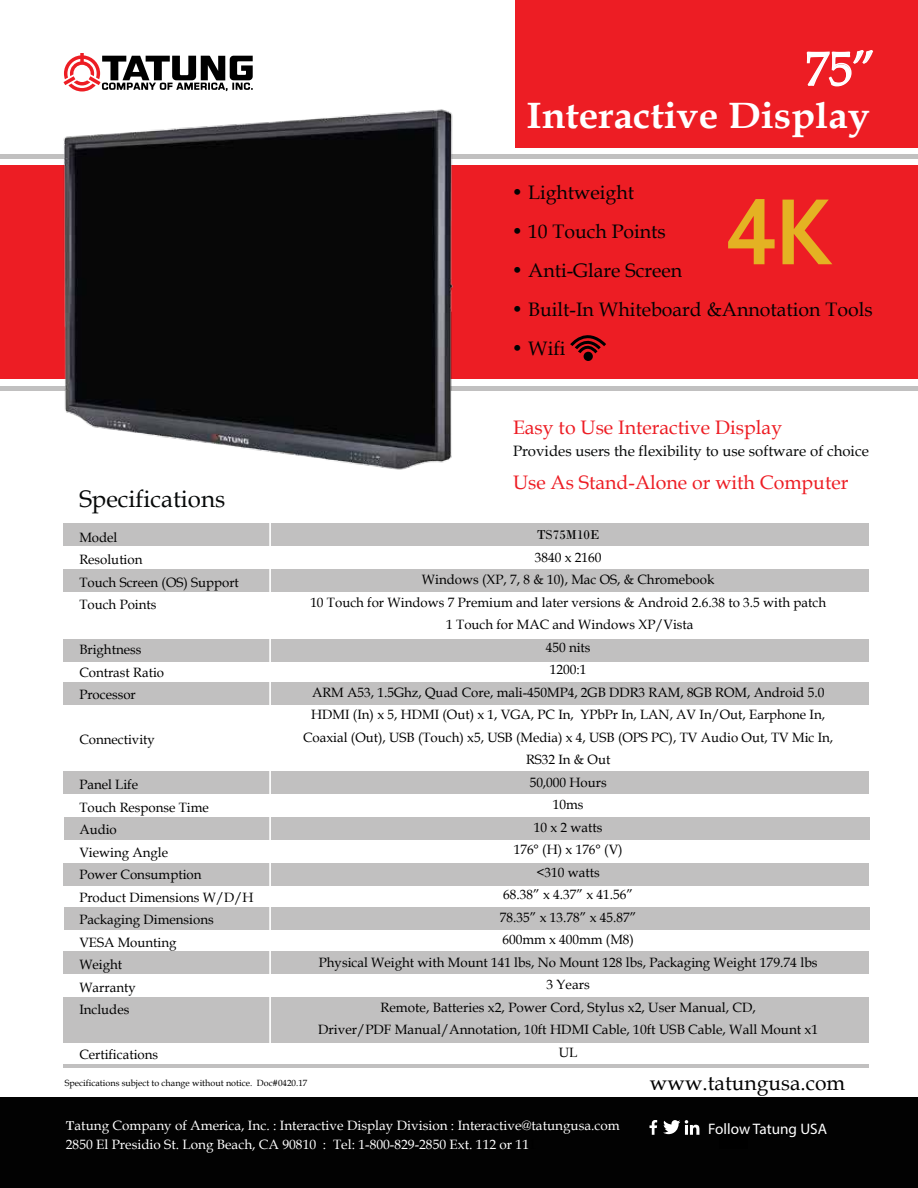
<style>
.page{position:relative;width:918px;height:1188px;background:#fff}
.page>*{position:absolute;margin:0;border:0;box-sizing:border-box;transform-origin:0 0}
.t1{font:700 107.85px "Mr Eaves XL Mod OT";color:#e4b223;scale:.86 1}
.t2{font:47.1px "Book Antiqua";color:#fff}
.t3{font:700 36.6px "Book Antiqua";color:#fff;scale:1.07 1}
.t4{font:24px "Book Antiqua";color:#070909}
.t5{font:21px "Book Antiqua";color:#020202}
.t6{font:19.5px "Book Antiqua";color:#020202}
.t7{font:19.5px "Book Antiqua";color:#ed1d24}
.t8{font:15.3px "Myriad Pro";color:#fff}
.t9{font:15px "Book Antiqua";color:#070909}
.t10{font:13.5px/22.5px "Book Antiqua";color:#000}
.t11{font:13.5px/19.5px "Book Antiqua";color:#fff}
.t12{font:13.5px "Bodoni";color:#000}
.t13{font:9px "Book Antiqua";color:#000}
.s1{font-family:"Bodoni"}
.s2{color:#000}
</style>
<div class="page">
<div style="left:63px;top:997px;width:805px;height:45px;background:#c1c0c0"></div>
<div style="left:63px;top:951px;width:805px;height:23px;background:#c1c0c0"></div>
<div style="left:63px;top:524px;width:805px;height:22px;background:#c1c0c0"></div>
<div style="left:0;top:1098px;width:918px;height:90px;background:#020202"></div>
<svg style="left:63px;top:53px;width:190px;height:39px"></svg>
<div style="left:515px;top:0;width:403px;height:148px;background:#ed1d24"></div>
<svg style="left:806px;top:50px;width:68px;height:37px"></svg>
<div style="left:0;top:166px;width:918px;height:213px;background:#ed1d24"></div>
<svg style="left:570px;top:335px;width:36px;height:22px"></svg>
<div style="left:584px;top:352px;width:9px;height:9px;background:#000;border-radius:50%"></div>
<div style="left:0;top:154px;width:918px;height:5px;background:#c1c0c0"></div>
<div style="left:0;top:386px;width:918px;height:5px;background:#c1c0c0"></div>
<img style="left:52px;top:109px;width:409px;height:361px">
<div style="left:63px;top:569px;width:805px;height:23px;background:#c1c0c0"></div>
<div style="left:63px;top:639px;width:805px;height:22px;background:#c1c0c0"></div>
<div style="left:63px;top:682px;width:805px;height:23px;background:#c1c0c0"></div>
<div style="left:63px;top:772px;width:805px;height:22px;background:#c1c0c0"></div>
<div style="left:65px;top:817px;width:805px;height:23px;background:#c1c0c0"></div>
<div style="left:63px;top:863px;width:805px;height:23px;background:#c1c0c0"></div>
<div style="left:65px;top:908px;width:805px;height:22px;background:#c1c0c0"></div>
<hr style="left:269px;top:522px;width:2px;height:524px;background:#fff">
<svg style="left:650px;top:1120px;width:7px;height:15px"></svg>
<svg style="left:663px;top:1120px;width:36px;height:15px"></svg>
<hr style="left:63px;top:1064px;width:805px;height:4px;background:#c1c0c0">
<h2 class="t2" style="left:806px;top:36px;width:72px">75”</h2>
<h3 class="t3" style="left:526px;top:90px;width:322px">Interactive Display</h3>
<h3 class="t4" style="left:79px;top:482px;width:147px">Specifications</h3>
<p class="t10" style="left:79px;top:525px;width:161px">Model<br>Resolution<br>Touch Screen (OS) Support<br>Touch Points</p>
<p class="t10" style="left:79px;top:638px;width:86px">Brightness<br>Contrast Ratio<br>Processor</p>
<p class="t10" style="left:79px;top:728px;width:77px">Connectivity</p>
<p class="t10" style="left:79px;top:773px;width:176px">Panel Life<br>Touch Response Time<br>Audio<br>Viewing Angle<br>Power Consumption<br>Product Dimensions W/D/H<br>Packaging Dimensions<br>VESA Mounting<br>Weight<br>Warranty<br>Includes</p>
<p class="t10" style="left:79px;top:1043px;width:80px">Certifications</p>
<h3 class="t6" style="left:512px;top:179px;width:124px">• Lightweight</h3>
<h3 class="t6" style="left:512px;top:218px;width:156px">• 10 Touch Points</h3>
<h3 class="t6" style="left:512px;top:257px;width:172px">• Anti-Glare Screen</h3>
<h3 class="t6" style="left:512px;top:296px;width:363px">• Built-In Whiteboard &amp;Annotation Tools</h3>
<h3 class="t6" style="left:512px;top:335px;width:56px">• Wifi</h3>
<h1 class="t1" style="left:726px;top:178px;width:124px">4K</h1>
<h3 class="t7" style="left:513px;top:413px;width:271px">Easy to Use Interactive Display</h3>
<p class="t9" style="left:513px;top:440px;width:357px">Provides users the flexibility to use software of choice</p>
<h3 class="t7" style="left:513px;top:469px;width:337px">Use As Stand-Alone or with Computer</h3>
<p class="t12" style="left:537px;top:527px;width:64px">TS75M10E</p>
<p class="t10" style="left:303px;top:546px;width:532px;text-align:center">3840 x 2160<br>Windows (XP, 7, 8 &amp; 10), Mac OS, &amp; Chromebook<br>10 Touch for Windows 7 Premium and later versions &amp; Android 2.6.38 to 3.5 with patch<br>1 Touch for MAC and Windows XP/Vista<br>450 nits<br>1200:1<br>ARM A53, 1.5Ghz, Quad Core, mali-450MP4, 2GB DDR3 RAM, 8GB ROM, Android 5.0<br>HDMI (In) x 5, HDMI (Out) x 1, VGA, PC In, YPbPr In, LAN, AV In/Out, Earphone In, Coaxial (Out), USB (Touch) x5, USB (Media) x 4, USB (OPS PC), TV Audio Out, TV Mic In, RS32 In &amp; Out<br>50,000 Hours<br>10ms<br>10 x 2 watts<br>176° (H) x 176° (V)<br>&lt;310 watts<br>68.38” x 4.37” x 41.56”<br>78.35” x 13.78” x 45.87”<br>600mm x 400mm (M8)<br>Physical Weight with Mount 141 lbs, No Mount 128 lbs, Packaging Weight 179.74 lbs<br>3 Years<br>Remote, Batteries x2, Power Cord, Stylus x2, User Manual, CD,<br>Driver/PDF Manual/Annotation, 10ft HDMI Cable, 10ft USB Cable, Wall Mount x1<br>UL</p>
<p class="t13" style="left:65px;top:1076px;width:244px">Specifications subject to change without notice. Doc#0420.17</p>
<p class="t11" style="left:66px;top:1115px;width:556px"><span class="s1">T</span>atung Company of America, Inc. : Interactive Display Division : Interactive@tatungusa.com<br>2850 El Presidio St. Long Beach, CA 90810 : Tel: 1-800-829-2850 Ext. 112 or 11<span class="s2">1</span></p>
<h3 class="t5" style="left:650px;top:1068px;width:197px">www.tatungusa.com</h3>
<p class="t8" style="left:708px;top:1120px;width:120px">Follow Tatung USA</p>
</div>
